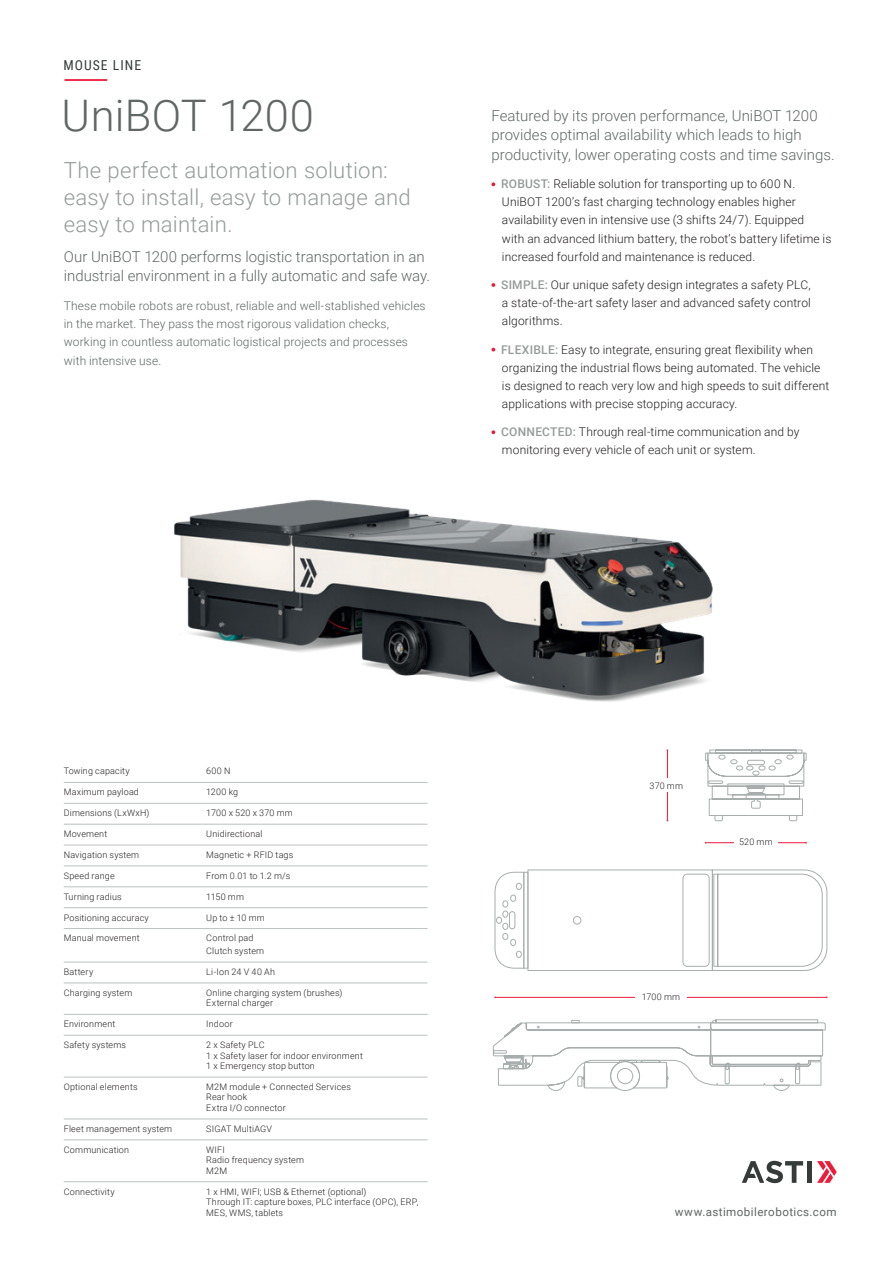
<style>
.page{position:relative;width:893px;height:1263px;background:#fff}
.page>*{position:absolute;margin:0;border:0;box-sizing:border-box;transform-origin:0 0}
.t1{font:300 43.5px "Roboto";letter-spacing:.005em;color:#5f6663}
.t2{font:300 22.2px/27px "Roboto";letter-spacing:.01em;color:#969b9a}
.t3{font:300 15px/19.5px "Roboto";color:#5f6663}
.t4{font:13.65px "Roboto Condensed";letter-spacing:.075em;color:#353b39}
.t5{font:300 12px/18px "Roboto";letter-spacing:.01em;color:#231f20}
.t6{font:300 12px/18px "Roboto";letter-spacing:.01em;color:#5f6663}
.t7{font:11.55px "Roboto";letter-spacing:.04em;color:#5f6663}
.t8{font:300 9px/10.5px "Roboto";letter-spacing:.02em;color:#231f20}
.s1{font-weight:500;color:#969b9a}
</style>
<div class="page">
<svg style="left:817px;top:1161px;width:20px;height:22px"></svg>
<div style="left:807px;top:1161px;width:5px;height:22px;background:#353b39"></div>
<svg style="left:742px;top:1161px;width:61px;height:22px"></svg>
<img style="left:174px;top:499px;width:539px;height:203px">
<svg style="left:491px;top:182px;width:4px;height:4px"></svg>
<svg style="left:491px;top:283px;width:4px;height:4px"></svg>
<svg style="left:491px;top:348px;width:4px;height:3px"></svg>
<svg style="left:491px;top:430px;width:4px;height:4px"></svg>
<svg style="left:495px;top:869px;width:332px;height:102px"></svg>
<svg style="left:493px;top:1019px;width:333px;height:72px"></svg>
<hr style="left:495px;top:997px;width:332px;height:1px;background:#ed1a3a">
<div style="left:635px;top:988px;width:51px;height:17px;background:#fff"></div>
<hr style="left:706px;top:842px;width:100px;height:1px;background:#ed1a3a">
<div style="left:734px;top:835px;width:44px;height:13px;background:#fff"></div>
<hr style="left:667px;top:750px;width:1px;height:71px;background:#ed1a3a">
<div style="left:647px;top:778px;width:38px;height:14px;background:#fff"></div>
<svg style="left:705px;top:750px;width:101px;height:71px"></svg>
<hr style="left:65px;top:79px;width:42px;height:2px;background:#ed1a3a">
<hr style="left:64px;top:782px;width:364px;height:1px;background:#bcc1c1">
<hr style="left:64px;top:803px;width:364px;height:1px;background:#bcc1c1">
<hr style="left:64px;top:824px;width:364px;height:1px;background:#bcc1c1">
<hr style="left:64px;top:845px;width:364px;height:1px;background:#bcc1c1">
<hr style="left:64px;top:866px;width:364px;height:1px;background:#bcc1c1">
<hr style="left:64px;top:886px;width:364px;height:1px;background:#bcc1c1">
<hr style="left:64px;top:907px;width:364px;height:1px;background:#bcc1c1">
<hr style="left:64px;top:928px;width:364px;height:1px;background:#bcc1c1">
<hr style="left:64px;top:962px;width:364px;height:1px;background:#bcc1c1">
<hr style="left:64px;top:983px;width:364px;height:1px;background:#bcc1c1">
<hr style="left:64px;top:1014px;width:364px;height:1px;background:#bcc1c1">
<hr style="left:64px;top:1035px;width:364px;height:1px;background:#bcc1c1">
<hr style="left:64px;top:1077px;width:364px;height:1px;background:#bcc1c1">
<hr style="left:64px;top:1119px;width:364px;height:1px;background:#bcc1c1">
<hr style="left:64px;top:1139px;width:364px;height:1px;background:#bcc1c1">
<hr style="left:64px;top:1181px;width:364px;height:1px;background:#bcc1c1">
<h3 class="t4" style="left:63px;top:55px;width:79px">MOUSE LINE</h3>
<h1 class="t1" style="left:62px;top:85px;width:254px">UniBOT 1200</h1>
<h2 class="t2" style="left:64px;top:155px;width:349px">The perfect automation solution: easy to install, easy to manage and easy to maintain.</h2>
<h3 class="t3" style="left:64px;top:246px;width:368px">Our UniBOT 1200 performs logistic transportation in an industrial environment in a fully automatic and safe way.</h3>
<h3 class="t6" style="left:64px;top:296px;width:363px">These mobile robots are robust, reliable and well-stablished vehicles in the market. They pass the most rigorous validation checks, working in countless automatic logistical projects and processes</h3>
<h3 class="t6" style="left:64px;top:352px;width:99px">with intensive use.</h3>
<h3 class="t3" style="left:491px;top:105px;width:345px">Featured by its proven performance, UniBOT 1200 provides optimal availability which leads to high productivity, lower operating costs and time savings.</h3>
<p class="t5" style="left:501px;top:175px;width:332px"><span class="s1">ROBUST:</span> Reliable solution for transporting up to 600 N.<br>UniBOT 1200’s fast charging technology enables higher availability even in intensive use (3 shifts 24/7). Equipped<br>with an advanced lithium battery, the robot’s battery lifetime is increased fourfold and maintenance is reduced.</p>
<h3 class="t5" style="left:501px;top:275px;width:311px;text-align:justify"><span class="s1">SIMPLE:</span> Our unique safety design integrates a safety PLC, a state-of-the-art safety laser and advanced safety control algorithms.</h3>
<h3 class="t5" style="left:501px;top:340px;width:330px"><span class="s1">FLEXIBLE:</span> Easy to integrate, ensuring great flexibility when organizing the industrial flows being automated. The vehicle is designed to reach very low and high speeds to suit different applications with precise stopping accuracy.</h3>
<h3 class="t5" style="left:501px;top:423px;width:300px"><span class="s1">CONNECTED:</span> Through real-time communication and by monitoring every vehicle of each unit or system.</h3>
<p class="t8" style="left:64px;top:765px;width:68px">Towing capacity</p>
<p class="t8" style="left:206px;top:765px;width:26px">600 N</p>
<p class="t8" style="left:64px;top:786px;width:77px">Maximum payload</p>
<p class="t8" style="left:206px;top:786px;width:33px">1200 kg</p>
<p class="t8" style="left:64px;top:807px;width:87px">Dimensions (LxWxH)</p>
<p class="t8" style="left:206px;top:807px;width:88px">1700 x 520 x 370 mm</p>
<p class="t8" style="left:64px;top:828px;width:45px">Movement</p>
<p class="t8" style="left:206px;top:828px;width:58px">Unidirectional</p>
<p class="t8" style="left:64px;top:849px;width:77px">Navigation system</p>
<p class="t8" style="left:206px;top:849px;width:89px">Magnetic + RFID tags</p>
<p class="t8" style="left:64px;top:870px;width:53px">Speed range</p>
<p class="t8" style="left:206px;top:870px;width:85px">From 0.01 to 1.2 m/s</p>
<p class="t8" style="left:64px;top:891px;width:59px">Turning radius</p>
<p class="t8" style="left:206px;top:891px;width:39px">1150 mm</p>
<p class="t8" style="left:64px;top:912px;width:87px">Positioning accuracy</p>
<p class="t8" style="left:206px;top:912px;width:60px">Up to ± 10 mm</p>
<p class="t8" style="left:64px;top:932px;width:78px">Manual movement</p>
<p class="t8" style="left:206px;top:931px;width:59px;line-height:12.6px">Control pad<br>Clutch system</p>
<p class="t8" style="left:64px;top:966px;width:31px">Battery</p>
<p class="t8" style="left:206px;top:966px;width:70px">Li-Ion 24 V 40 Ah</p>
<p class="t8" style="left:64px;top:987px;width:70px">Charging system</p>
<p class="t8" style="left:206px;top:987px;width:138px">Online charging system (brushes)<br>External charger</p>
<p class="t8" style="left:64px;top:1018px;width:53px">Environment</p>
<p class="t8" style="left:206px;top:1018px;width:28px">Indoor</p>
<p class="t8" style="left:64px;top:1039px;width:64px">Safety systems</p>
<p class="t8" style="left:206px;top:1039px;width:158px">2 x Safety PLC<br>1 x Safety laser for indoor environment<br>1 x Emergency stop button</p>
<p class="t8" style="left:64px;top:1081px;width:75px">Optional elements</p>
<p class="t8" style="left:206px;top:1081px;width:146px">M2M module + Connected Services<br>Rear hook<br>Extra I/O connector</p>
<p class="t8" style="left:64px;top:1123px;width:110px">Fleet management system</p>
<p class="t8" style="left:206px;top:1123px;width:67px">SIGAT MultiAGV</p>
<p class="t8" style="left:64px;top:1144px;width:67px">Communication</p>
<p class="t8" style="left:206px;top:1144px;width:99px">WIFI<br>Radio frequency system<br>M2M</p>
<p class="t8" style="left:64px;top:1186px;width:52px">Connectivity</p>
<p class="t8" style="left:206px;top:1186px;width:214px">1 x HMI, WIFI; USB &amp; Ethernet (optional)<br>Through IT: capture boxes, PLC interface (OPC), ERP,<br>MES, WMS, tablets</p>
<p class="t8" style="left:649px;top:780px;width:35px">370 mm</p>
<p class="t8" style="left:739px;top:836px;width:35px">520 mm</p>
<p class="t8" style="left:642px;top:991px;width:40px">1700 mm</p>
<p class="t7" style="left:675px;top:1203px;width:163px">www.astimobilerobotics.com</p>
</div>
